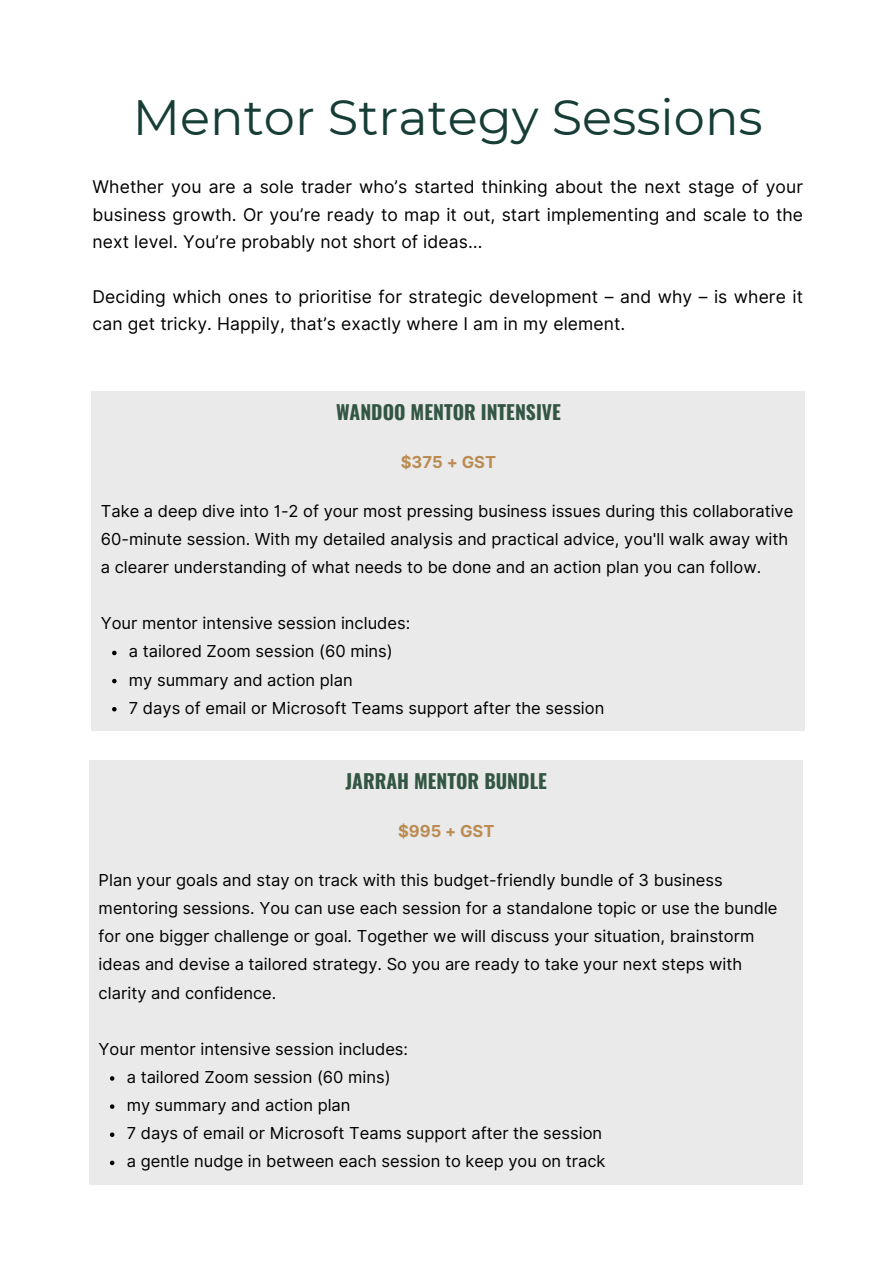
<style>
.page{position:relative;width:894px;height:1264px;background:#fff}
.page>*{position:absolute;margin:0;border:0;box-sizing:border-box;transform-origin:0 0}
.t1{font:49.5px "Montserrat";color:#173d37}
.t2{font:700 19.5px "Oswald";color:#335644}
.t3{font:17.55px/27.3px "Inter";letter-spacing:.005em;color:#000;text-align:justify}
.t4{font:16.5px/28.2px "Inter";color:#000}
.t5{font:700 16.5px "Inter";color:#bb8c52}
</style>
<div class="page">
<div style="left:91px;top:391px;width:714px;height:339px;background:#eaeaea"></div>
<svg style="left:112px;top:650px;width:4px;height:5px"></svg>
<svg style="left:112px;top:679px;width:4px;height:4px"></svg>
<svg style="left:112px;top:707px;width:4px;height:4px"></svg>
<div style="left:89px;top:760px;width:713px;height:424px;background:#eaeaea"></div>
<svg style="left:110px;top:1076px;width:4px;height:4px"></svg>
<svg style="left:110px;top:1104px;width:4px;height:4px"></svg>
<svg style="left:110px;top:1132px;width:4px;height:4px"></svg>
<svg style="left:110px;top:1160px;width:4px;height:5px"></svg>
<h1 class="t1" style="left:133px;top:88px;width:631px">Mentor Strategy Sessions</h1>
<p class="t3" style="left:93px;top:173px;width:711px">Whether you are a sole trader who’s started thinking about the next stage of your business growth. Or you’re ready to map it out, start implementing and scale to the next level. You’re probably not short of ideas…</p>
<p class="t3" style="left:93px;top:283px;width:711px">Deciding which ones to prioritise for strategic development – and why – is where it can get tricky. Happily, that’s exactly where I am in my element.</p>
<h2 class="t2" style="left:336px;top:396px;width:226px">WANDOO MENTOR INTENSIVE</h2>
<h3 class="t5" style="left:400px;top:452px;width:97px">$375 + GST</h3>
<p class="t4" style="left:101px;top:496px;width:693px">Take a deep dive into 1-2 of your most pressing business issues during this collaborative<br>60-minute session. With my detailed analysis and practical advice, you'll walk away with a clearer understanding of what needs to be done and an action plan you can follow.</p>
<p class="t4" style="left:101px;top:609px;width:311px">Your mentor intensive session includes:</p>
<p class="t4" style="left:129px;top:637px;width:265px">a tailored Zoom session (60 mins)</p>
<p class="t4" style="left:129px;top:665px;width:225px">my summary and action plan</p>
<p class="t4" style="left:129px;top:693px;width:477px">7 days of email or Microsoft Teams support after the session</p>
<h2 class="t2" style="left:345px;top:765px;width:203px">JARRAH MENTOR BUNDLE</h2>
<h3 class="t5" style="left:398px;top:821px;width:98px">$995 + GST</h3>
<p class="t4" style="left:99px;top:865px;width:680px">Plan your goals and stay on track with this budget-friendly bundle of 3 business mentoring sessions. You can use each session for a standalone topic or use the bundle for one bigger challenge or goal. Together we will discuss your situation, brainstorm ideas and devise a tailored strategy. So you are ready to take your next steps with clarity and confidence.</p>
<p class="t4" style="left:99px;top:1034px;width:311px">Your mentor intensive session includes:</p>
<p class="t4" style="left:127px;top:1062px;width:265px">a tailored Zoom session (60 mins)</p>
<p class="t4" style="left:127px;top:1090px;width:225px">my summary and action plan</p>
<p class="t4" style="left:127px;top:1119px;width:477px">7 days of email or Microsoft Teams support after the session</p>
<p class="t4" style="left:127px;top:1147px;width:480px">a gentle nudge in between each session to keep you on track</p>
</div>
